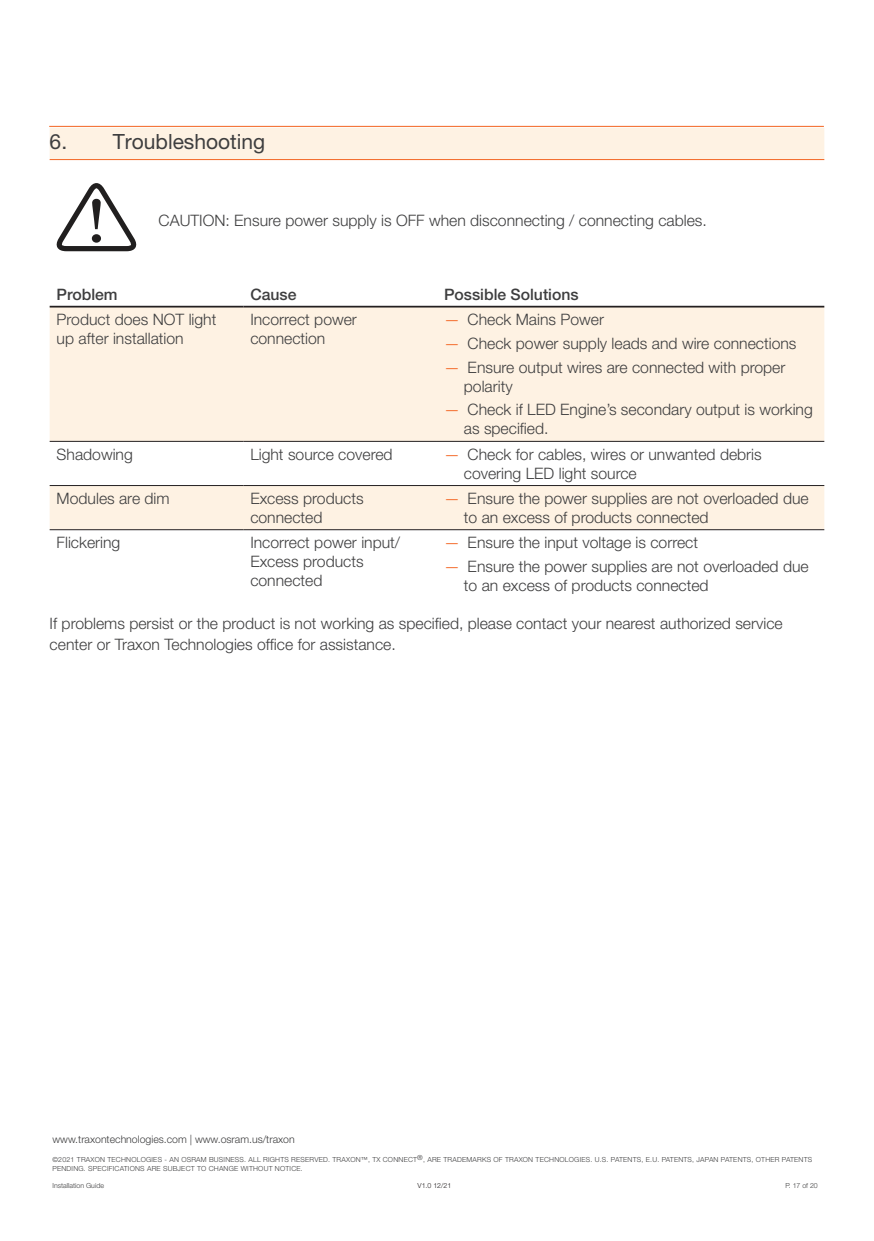
<style>
.page{position:relative;width:874px;height:1241px;background:#fff}
.page>*{position:absolute;margin:0;border:0;box-sizing:border-box;transform-origin:0 0}
.t1{font:21px "Helvetica Neue LT Pro";color:#3e3e3f}
.Main_Body_Paragraph{font:300 15.75px/18.9px "Helvetica Neue LT Pro";color:#3e3e3f}
.t2{font:500 15.75px "Helvetica Neue LT Pro";color:#3e3e3f}
.t3{font:300 10.5px "Helvetica Neue LT Pro";color:#3e3e3f}
.t4{font:300 7px/8.4px "Helvetica Neue LT Pro";letter-spacing:.03em;color:#3e3e3f}
.t5{font:300 7px "Helvetica Neue LT Pro";color:#3e3e3f}
.t6{font:300 7px "Helvetica Neue LT Pro";color:#231f20}
.s1{color:#f36421}
</style>
<div class="page">
<hr style="left:49px;top:126px;width:774px;height:1px;background:#f36421">
<div style="left:50px;top:128px;width:773px;height:31px;background:#fef2e3"></div>
<hr style="left:50px;top:159px;width:773px;height:1px;background:#f36421">
<svg style="left:56px;top:183px;width:81px;height:68px"></svg>
<svg style="left:50px;top:307px;width:773px;height:222px;fill:#fef2e3"></svg>
<hr style="left:50px;top:441px;width:193px;height:1px;background:#231f20">
<hr style="left:243px;top:441px;width:194px;height:1px;background:#231f20">
<hr style="left:437px;top:441px;width:386px;height:1px;background:#231f20">
<hr style="left:50px;top:485px;width:193px;height:1px;background:#231f20">
<hr style="left:243px;top:485px;width:194px;height:1px;background:#231f20">
<hr style="left:437px;top:485px;width:386px;height:1px;background:#231f20">
<hr style="left:50px;top:529px;width:193px;height:1px;background:#231f20">
<hr style="left:243px;top:529px;width:194px;height:1px;background:#231f20">
<hr style="left:437px;top:529px;width:386px;height:1px;background:#231f20">
<hr style="left:50px;top:306px;width:193px;height:1px;background:#231f20">
<hr style="left:243px;top:306px;width:194px;height:1px;background:#231f20">
<hr style="left:437px;top:306px;width:386px;height:1px;background:#231f20">
<p class="t1" style="left:50px;top:129px;width:217px">6. Troubleshooting</p>
<p class="Main_Body_Paragraph" style="left:158px;top:210px;width:549px">CAUTION: Ensure power supply is OFF when disconnecting / connecting cables.</p>
<p class="t2" style="left:57px;top:284px;width:62px">Problem</p>
<p class="t2" style="left:250px;top:284px;width:48px">Cause</p>
<p class="t2" style="left:444px;top:284px;width:136px">Possible Solutions</p>
<p class="Main_Body_Paragraph" style="left:57px;top:309px;width:161px">Product does NOT light up after installation</p>
<p class="Main_Body_Paragraph" style="left:250px;top:309px;width:108px">Incorrect power connection</p>
<p class="Main_Body_Paragraph" style="left:444px;top:309px;width:161px"><span class="s1">—</span> Check Mains Power</p>
<p class="Main_Body_Paragraph" style="left:444px;top:333px;width:354px"><span class="s1">—</span> Check power supply leads and wire connections</p>
<p class="Main_Body_Paragraph" style="left:463px;top:357px;width:323px;text-indent:-20px"><span class="s1">—</span> Ensure output wires are connected with proper polarity</p>
<p class="Main_Body_Paragraph" style="left:463px;top:400px;width:350px;text-indent:-20px"><span class="s1">—</span> Check if LED Engine’s secondary output is working as specified.</p>
<p class="Main_Body_Paragraph" style="left:57px;top:444px;width:78px">Shadowing</p>
<p class="Main_Body_Paragraph" style="left:250px;top:444px;width:144px">Light source covered</p>
<p class="Main_Body_Paragraph" style="left:463px;top:444px;width:299px;text-indent:-20px"><span class="s1">—</span> Check for cables, wires or unwanted debris covering LED light source</p>
<p class="Main_Body_Paragraph" style="left:57px;top:488px;width:114px">Modules are dim</p>
<p class="Main_Body_Paragraph" style="left:250px;top:488px;width:115px">Excess products connected</p>
<p class="Main_Body_Paragraph" style="left:463px;top:488px;width:346px;text-indent:-20px"><span class="s1">—</span> Ensure the power supplies are not overloaded due to an excess of products connected</p>
<p class="Main_Body_Paragraph" style="left:57px;top:532px;width:65px">Flickering</p>
<p class="Main_Body_Paragraph" style="left:250px;top:532px;width:151px">Incorrect power input/<br>Excess products connected</p>
<p class="Main_Body_Paragraph" style="left:444px;top:532px;width:255px"><span class="s1">—</span> Ensure the input voltage is correct</p>
<p class="Main_Body_Paragraph" style="left:463px;top:556px;width:346px;text-indent:-20px"><span class="s1">—</span> Ensure the power supplies are not overloaded due to an excess of products connected</p>
<p class="Main_Body_Paragraph" style="left:50px;top:612px;width:734px;line-height:21px">If problems persist or the product is not working as specified, please contact your nearest authorized service center or Traxon Technologies office for assistance.</p>
<p class="t3" style="left:52px;top:1133px;width:243px">www.traxontechnologies.com | www.osram.us/traxon</p>
<p class="t4" style="left:52px;top:1155px;width:761px">©2021 TRAXON TECHNOLOGIES - AN OSRAM BUSINESS. ALL RIGHTS RESERVED. TRAXON™, TX CONNECT®, ARE TRADEMARKS OF TRAXON TECHNOLOGIES. U.S. PATENTS, E.U. PATENTS, JAPAN PATENTS, OTHER PATENTS<br>PENDING. SPECIFICATIONS ARE SUBJECT TO CHANGE WITHOUT NOTICE.</p>
<p class="t5" style="left:52px;top:1180px;width:53px">Installation Guide</p>
<p class="t6" style="left:417px;top:1180px;width:35px">V1.0 12/21</p>
<p class="t4" style="left:785px;top:1180px;width:34px">P. 17 of 20</p>
</div>
